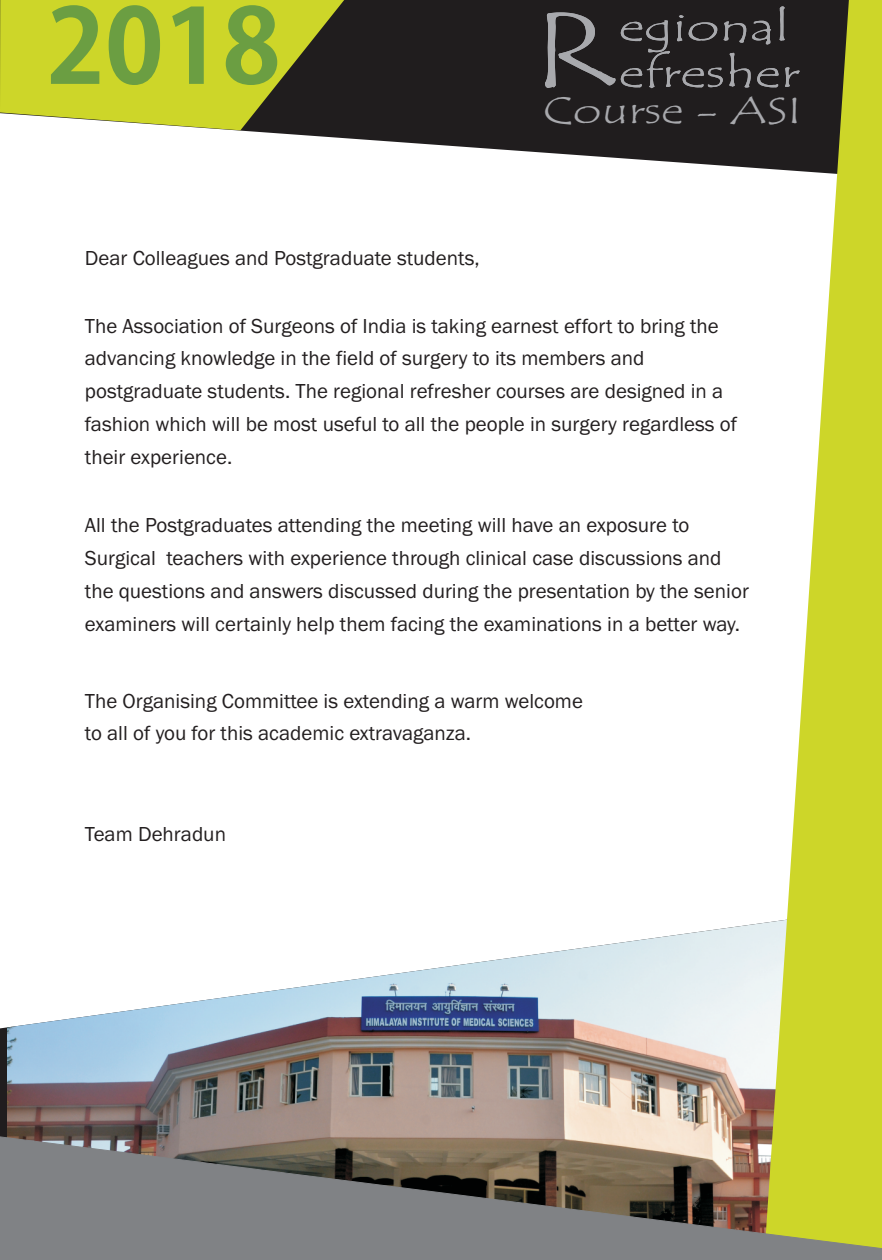
<style>
.page{position:relative;width:882px;height:1260px;background:#fff}
.page>*{position:absolute;margin:0;border:0;box-sizing:border-box;transform-origin:0 0}
.t1{font:109.2px "Tempus Sans ITC";color:#a8a9ad;scale:1.27 1}
.t2{font:700 102.38px "Koz Go Pro";color:#6b9e42}
.t3{font:40.43px/46.2px "Tempus Sans ITC";color:#a8a9ad;scale:1.37 1}
.t4{font:37.8px "Tempus Sans ITC";color:#a8a9ad;scale:1.27 1}
.t5{font:21px/32.9px "Franklin Gothic";color:#231f20}
</style>
<div class="page">
<svg style="left:233px;top:0;width:532px;height:169px;background:#3e3c3d"></svg>
<img style="left:8px;top:922px;width:757px;height:214px">
<svg style="left:765px;top:0;width:117px;height:1136px;fill:#cdd629"></svg>
<svg style="left:0;top:1136px;width:882px;height:124px;background:#83806a"></svg>
<svg style="left:0;top:0;width:344px;height:130px;background:#b4bb30"></svg>
<h2 class="t2" style="left:47px;top:-6px;width:236px">2018</h2>
<p class="t5" style="left:85px;top:243px;width:396px">Dear Colleagues and Postgraduate students,</p>
<h3 class="t3" style="left:619px;top:5px;width:133px">egional efresher</h3>
<h1 class="t1" style="left:531px;top:-11px;width:68px">R</h1>
<h3 class="t4" style="left:543px;top:90px;width:205px">Course - ASI</h3>
<p class="t5" style="left:85px;top:311px;width:654px">The Association of Surgeons of India is taking earnest effort to bring the advancing knowledge in the field of surgery to its members and postgraduate students. The regional refresher courses are designed in a fashion which will be most useful to all the people in surgery regardless of their experience.</p>
<p class="t5" style="left:85px;top:510px;width:666px">All the Postgraduates attending the meeting will have an exposure to Surgical teachers with experience through clinical case discussions and the questions and answers discussed during the presentation by the senior examiners will certainly help them facing the examinations in a better way.</p>
<p class="t5" style="left:85px;top:686px;width:500px;line-height:32.2px">The Organising Committee is extending a warm welcome to all of you for this academic extravaganza.</p>
<p class="t5" style="left:85px;top:819px;width:143px">Team Dehradun</p>
</div>
